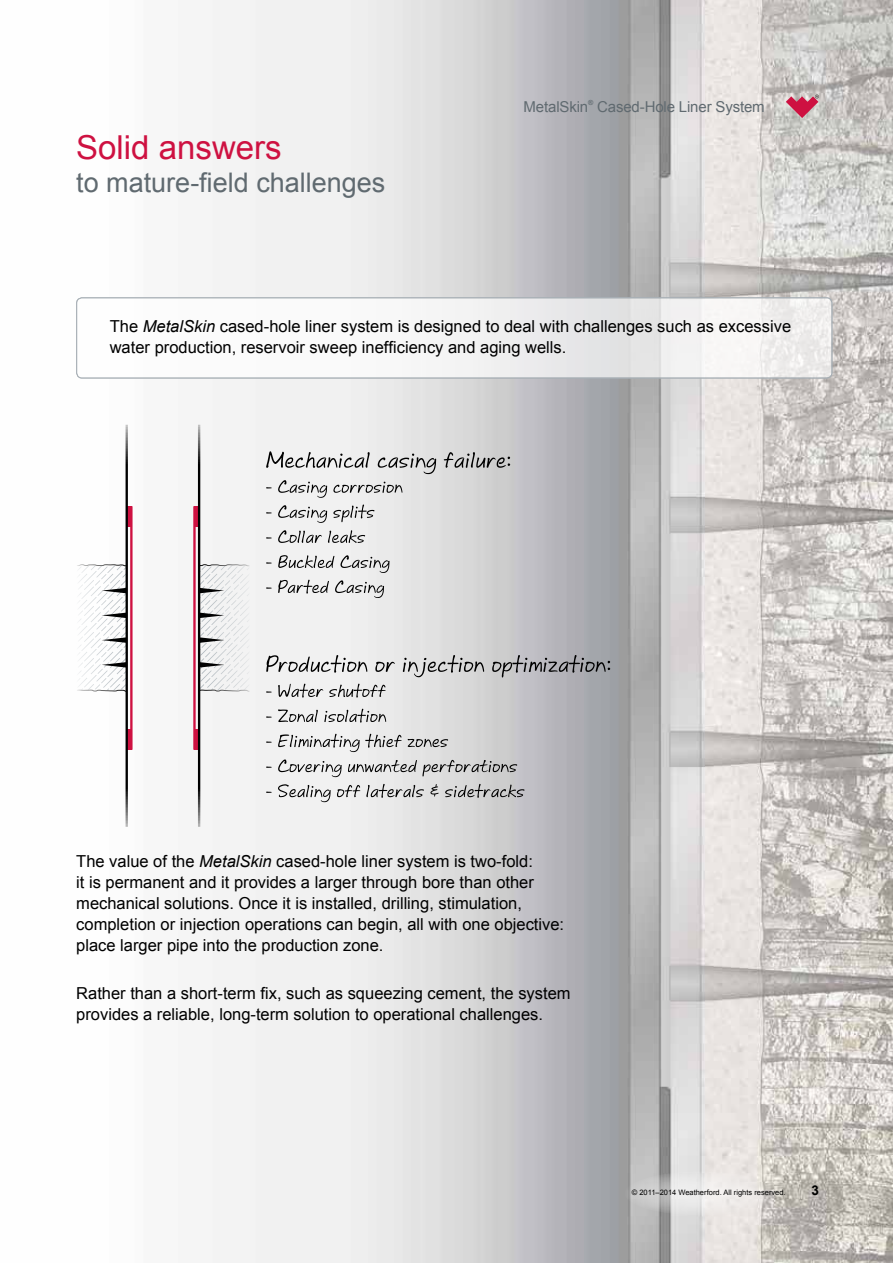
<style>
.page{position:relative;width:893px;height:1263px;background:#fff}
.page>*{position:absolute;margin:0;border:0;box-sizing:border-box;transform-origin:0 0}
.t1{font:33px "Arial";color:#ce1141}
.t2{font:27px "Arial";color:#606a70}
.t3{font:16.5px/21px "Arial";color:#000}
.t4{font:15px "Arial";letter-spacing:-.01em;color:#606a70}
.t5{font:700 13.5px "Arial";color:#000}
.t6{font:7.5px "Arial";color:#000}
.t7{font:700 7.05px "Arial";color:#606a70}
.s1{font-style:italic}
</style>
<div class="page">
<img style="left:77px;top:0;width:816px;height:1263px">
<svg style="left:624px;top:1171px;width:154px;height:44px;background:#dddbda"></svg>
<svg style="left:77px;top:298px;width:755px;height:80px;fill:#f7f6f6"></svg>
<div style="left:76px;top:297px;width:756px;height:81px;border:1px solid #a7afb5;border-radius:5px"></div>
<hr style="left:193px;top:506px;width:3px;height:244px;background:#ce1141">
<hr style="left:130px;top:506px;width:3px;height:244px;background:#ce1141">
<hr style="left:127px;top:729px;width:4px;height:21px;background:#ce1141">
<div style="left:194px;top:729px;width:5px;height:21px;background:#ce1141"></div>
<hr style="left:127px;top:506px;width:4px;height:21px;background:#ce1141">
<div style="left:194px;top:506px;width:5px;height:21px;background:#ce1141"></div>
<svg style="left:200px;top:564px;width:50px;height:128px"></svg>
<svg style="left:77px;top:564px;width:49px;height:128px"></svg>
<hr style="left:198px;top:425px;width:2px;height:402px;background:#000">
<hr style="left:126px;top:425px;width:2px;height:402px;background:#000">
<svg style="left:266px;top:451px;width:104px;height:17px"></svg>
<svg style="left:378px;top:453px;width:58px;height:21px"></svg>
<svg style="left:444px;top:452px;width:66px;height:16px"></svg>
<svg style="left:278px;top:480px;width:49px;height:18px"></svg>
<svg style="left:333px;top:482px;width:69px;height:11px"></svg>
<svg style="left:278px;top:505px;width:49px;height:18px"></svg>
<svg style="left:333px;top:504px;width:41px;height:18px"></svg>
<svg style="left:266px;top:537px;width:6px;height:2px"></svg>
<svg style="left:278px;top:530px;width:44px;height:13px"></svg>
<svg style="left:328px;top:530px;width:37px;height:13px"></svg>
<svg style="left:266px;top:562px;width:6px;height:2px"></svg>
<svg style="left:278px;top:555px;width:56px;height:13px"></svg>
<svg style="left:340px;top:555px;width:49px;height:18px"></svg>
<svg style="left:266px;top:587px;width:6px;height:2px"></svg>
<svg style="left:278px;top:580px;width:51px;height:14px"></svg>
<svg style="left:335px;top:580px;width:49px;height:18px"></svg>
<svg style="left:266px;top:655px;width:101px;height:18px"></svg>
<svg style="left:375px;top:662px;width:20px;height:10px"></svg>
<svg style="left:403px;top:655px;width:81px;height:22px;background:#b9b9b9"></svg>
<svg style="left:492px;top:655px;width:118px;height:22px;background:#98989c"></svg>
<svg style="left:266px;top:691px;width:6px;height:2px"></svg>
<svg style="left:278px;top:684px;width:45px;height:14px"></svg>
<svg style="left:329px;top:684px;width:57px;height:14px"></svg>
<svg style="left:266px;top:716px;width:6px;height:2px"></svg>
<svg style="left:278px;top:709px;width:40px;height:13px"></svg>
<svg style="left:324px;top:709px;width:62px;height:14px"></svg>
<svg style="left:266px;top:741px;width:6px;height:2px"></svg>
<svg style="left:278px;top:734px;width:124px;height:18px"></svg>
<svg style="left:408px;top:739px;width:40px;height:8px"></svg>
<svg style="left:266px;top:766px;width:6px;height:2px"></svg>
<svg style="left:278px;top:759px;width:64px;height:18px"></svg>
<svg style="left:348px;top:760px;width:169px;height:16px;background:#b7b7b7"></svg>
<svg style="left:266px;top:791px;width:6px;height:2px"></svg>
<svg style="left:278px;top:784px;width:53px;height:18px"></svg>
<svg style="left:337px;top:785px;width:23px;height:12px"></svg>
<svg style="left:366px;top:784px;width:58px;height:14px"></svg>
<svg style="left:430px;top:784px;width:9px;height:12px"></svg>
<svg style="left:445px;top:784px;width:79px;height:14px"></svg>
<svg style="left:786px;top:95px;width:33px;height:23px"></svg>
<h1 class="t1" style="left:76px;top:126px;width:207px">Solid answers</h1>
<h2 class="t2" style="left:76px;top:165px;width:311px">to mature-field challenges</h2>
<p class="t4" style="left:524px;top:97px;width:66px">MetalSkin</p>
<p class="t7" style="left:588px;top:97px;width:7px">®</p>
<p class="t4" style="left:597px;top:97px;width:169px">Cased-Hole Liner System</p>
<p class="t3" style="left:110px;top:316px;width:683px">The <span class="s1">MetalSkin</span> cased-hole liner system is designed to deal with challenges such as excessive water production, reservoir sweep inefficiency and aging wells.</p>
<p class="t3" style="left:76px;top:851px;width:489px">The value of the <span class="s1">MetalSkin</span> cased-hole liner system is two-fold:<br>it is permanent and it provides a larger through bore than other mechanical solutions. Once it is installed, drilling, stimulation, completion or injection operations can begin, all with one objective: place larger pipe into the production zone.</p>
<p class="t3" style="left:76px;top:983px;width:496px">Rather than a short-term fix, such as squeezing cement, the system provides a reliable, long-term solution to operational challenges.</p>
<p class="t6" style="left:632px;top:1188px;width:155px">© 2011–2014 Weatherford. All rights reserved.</p>
<p class="t5" style="left:811px;top:1181px;width:9px">3</p>
</div>
